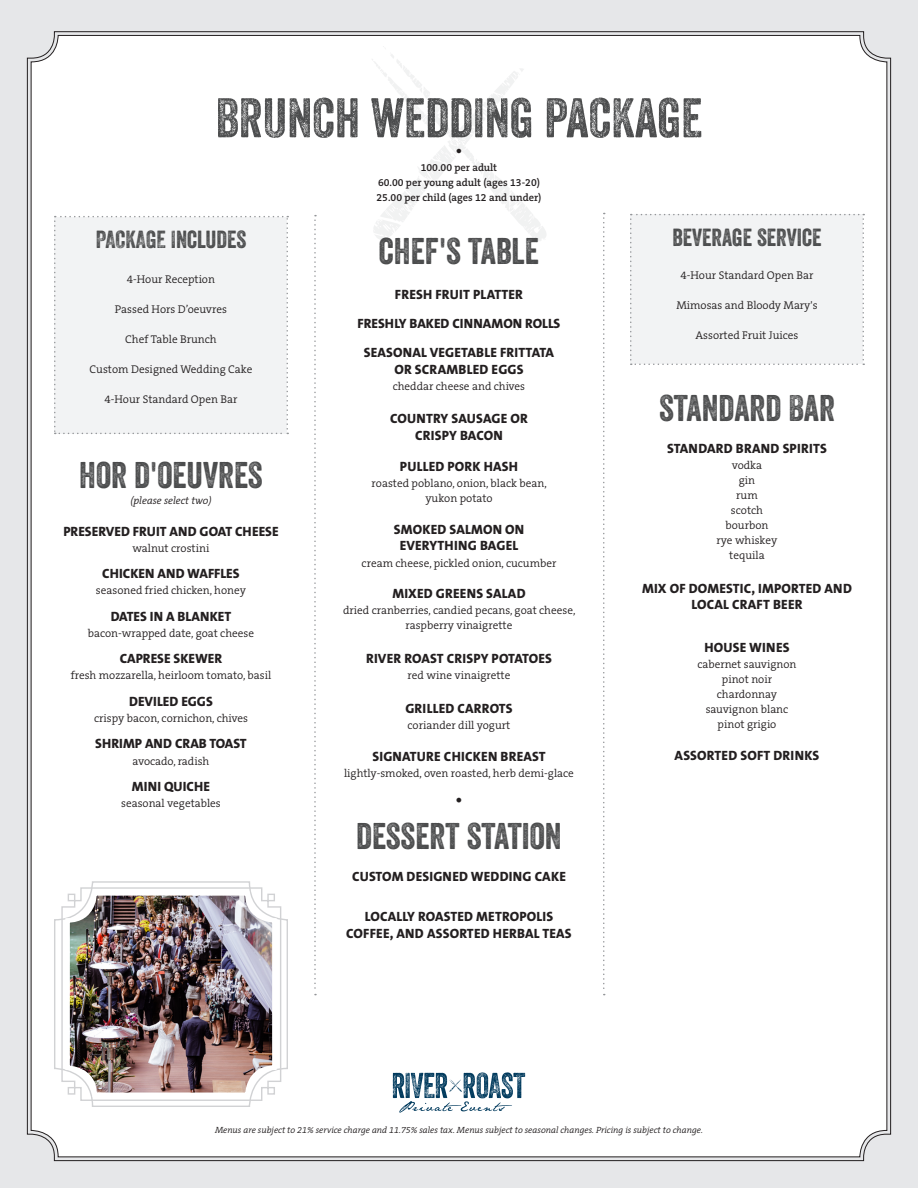
<style>
.page{position:relative;width:918px;height:1188px;background:#e6e7e9}
.page>*{position:absolute;margin:0;border:0;box-sizing:border-box;transform-origin:0 0}
.Item_Name{font:54px "Veneer Three";color:#4b4c4d}
.Paragraph_Style_1{font:36px "Veneer Two";color:#4b4c4d}
.Item_Name-2{font:36px "Veneer Two";color:#4b4c4d}
.Roast_Names{font:24px "Veneer Two";color:#4b4c4d}
.t1{font:18px "Minion Pro";color:#231f20}
.Paragraph_Style_2{font:800 13.5px/16.5px "The Sans B W8";letter-spacing:.015em;color:#231f20;text-align:center}
.Item_Name-3{font:800 13.5px/16.5px "The Sans B W8";letter-spacing:.005em;color:#231f20;text-align:center}
.Paragraph_Style_1-2{font:300 11.25px/15px "The Serif B W4";color:#231f20;text-align:center}
.ingredients{font:300 11.25px "The Serif B W4";color:#231f20}
.t2{font:600 10.5px "The Serif B W6";color:#231f20}
.t3{font:italic 300 10.5px "The Serif B W4";color:#231f20}
.t4{font:italic 300 9px "The Serif B W4";color:#231f20}
</style>
<div class="page">
<div style="left:30px;top:35px;width:858px;height:1123px;background:#fff"></div>
<svg style="left:393px;top:1072px;width:132px;height:41px;background:#a9bdc8"></svg>
<svg style="left:369px;top:45px;width:180px;height:198px;background:#fdfdfd"></svg>
<div style="left:54px;top:216px;width:234px;height:218px;background:#f2f3f4"></div>
<div style="left:630px;top:214px;width:234px;height:151px;background:#f2f3f4"></div>
<svg style="left:314px;top:215px;width:2px;height:780px"></svg>
<svg style="left:603px;top:213px;width:2px;height:782px"></svg>
<svg style="left:61px;top:887px;width:221px;height:215px"></svg>
<div style="left:54px;top:881px;width:234px;height:226px;border:1px solid #d1d2d4;border-radius:38px"></div>
<img style="left:68px;top:893px;width:206px;height:202px">
<div style="left:65px;top:891px;width:212px;height:206px;border:4px solid #fff;border-radius:27px"></div>
<p class="Item_Name" style="left:216px;top:85px;width:488px">BRUNCH WEDDING PACKAGE</p>
<p class="Item_Name-3" style="left:456px;top:142px;width:7px">•</p>
<p class="t2" style="left:421px;top:160px;width:78px">100.00 per adult</p>
<p class="t2" style="left:378px;top:175px;width:163px">60.00 per young adult (ages 13-20)</p>
<p class="t2" style="left:377px;top:190px;width:166px">25.00 per child (ages 12 and under)</p>
<p class="Roast_Names" style="left:96px;top:225px;width:152px">PACKAGE INCLUDES</p>
<p class="Paragraph_Style_1-2" style="left:127px;top:271px;width:90px">4-Hour Reception</p>
<p class="Paragraph_Style_1-2" style="left:115px;top:301px;width:114px">Passed Hors D’oeuvres</p>
<p class="Paragraph_Style_1-2" style="left:125px;top:331px;width:93px">Chef Table Brunch</p>
<p class="Paragraph_Style_1-2" style="left:90px;top:361px;width:164px">Custom Designed Wedding Cake</p>
<p class="Paragraph_Style_1-2" style="left:105px;top:391px;width:134px">4-Hour Standard Open Bar</p>
<p class="Item_Name-2" style="left:79px;top:453px;width:185px">HOR D'OEUVRES</p>
<p class="t3" style="left:130px;top:494px;width:83px">(please select two)</p>
<p class="Item_Name-3" style="left:63px;top:523px;width:217px">PRESERVED FRUIT AND GOAT CHEESE</p>
<p class="ingredients" style="left:133px;top:541px;width:78px">walnut crostini</p>
<p class="Item_Name-3" style="left:102px;top:565px;width:139px">CHICKEN AND WAFFLES</p>
<p class="ingredients" style="left:96px;top:583px;width:152px">seasoned fried chicken, honey</p>
<p class="Item_Name-3" style="left:111px;top:608px;width:122px">DATES IN A BLANKET</p>
<p class="ingredients" style="left:88px;top:626px;width:168px">bacon-wrapped date, goat cheese</p>
<p class="Item_Name-3" style="left:120px;top:651px;width:104px">CAPRESE SKEWER</p>
<p class="ingredients" style="left:71px;top:668px;width:202px">fresh mozzarella, heirloom tomato, basil</p>
<p class="Item_Name-3" style="left:129px;top:693px;width:85px">DEVILED EGGS</p>
<p class="ingredients" style="left:94px;top:711px;width:155px">crispy bacon, cornichon, chives</p>
<p class="Item_Name-3" style="left:95px;top:736px;width:153px">SHRIMP AND CRAB TOAST</p>
<p class="ingredients" style="left:133px;top:753px;width:78px">avocado, radish</p>
<p class="Item_Name-3" style="left:132px;top:778px;width:80px">MINI QUICHE</p>
<p class="ingredients" style="left:121px;top:796px;width:101px">seasonal vegetables</p>
<p class="Item_Name-2" style="left:379px;top:229px;width:162px">CHEF'S TABLE</p>
<p class="Paragraph_Style_2" style="left:395px;top:286px;width:130px">FRESH FRUIT PLATTER</p>
<p class="Paragraph_Style_2" style="left:358px;top:316px;width:204px">FRESHLY BAKED CINNAMON ROLLS</p>
<p class="Paragraph_Style_2" style="left:364px;top:345px;width:192px">SEASONAL VEGETABLE FRITTATA<br>OR SCRAMBLED EGGS</p>
<p class="Paragraph_Style_1-2" style="left:393px;top:379px;width:134px">cheddar cheese and chives</p>
<p class="Paragraph_Style_2" style="left:390px;top:410px;width:139px">COUNTRY SAUSAGE OR</p>
<p class="Paragraph_Style_2" style="left:415px;top:427px;width:89px">CRISPY BACON</p>
<p class="Paragraph_Style_2" style="left:400px;top:459px;width:120px">PULLED PORK HASH</p>
<p class="Paragraph_Style_1-2" style="left:372px;top:476px;width:177px">roasted poblano, onion, black bean, yukon potato</p>
<p class="Paragraph_Style_2" style="left:394px;top:521px;width:132px">SMOKED SALMON ON<br>EVERYTHING BAGEL</p>
<p class="Paragraph_Style_1-2" style="left:362px;top:555px;width:196px">cream cheese, pickled onion, cucumber</p>
<p class="Paragraph_Style_2" style="left:392px;top:585px;width:135px">MIXED GREENS SALAD</p>
<p class="Paragraph_Style_1-2" style="left:343px;top:603px;width:234px">dried cranberries, candied pecans, goat cheese, raspberry vinaigrette</p>
<p class="Paragraph_Style_2" style="left:366px;top:650px;width:187px">RIVER ROAST CRISPY POTATOES</p>
<p class="Paragraph_Style_1-2" style="left:408px;top:668px;width:104px">red wine vinaigrette</p>
<p class="Paragraph_Style_2" style="left:405px;top:701px;width:109px">GRILLED CARROTS</p>
<p class="Paragraph_Style_1-2" style="left:408px;top:718px;width:104px">coriander dill yogurt</p>
<p class="Paragraph_Style_2" style="left:372px;top:748px;width:175px">SIGNATURE CHICKEN BREAST</p>
<p class="Paragraph_Style_1-2" style="left:344px;top:766px;width:231px">lightly-smoked, oven roasted, herb demi-glace</p>
<p class="t1" style="left:455px;top:786px;width:9px">•</p>
<p class="Paragraph_Style_1" style="left:356px;top:814px;width:207px">DESSERT STATION</p>
<p class="Paragraph_Style_2" style="left:352px;top:868px;width:215px">CUSTOM DESIGNED WEDDING CAKE</p>
<p class="Paragraph_Style_2" style="left:346px;top:909px;width:227px">LOCALLY ROASTED METROPOLIS<br>COFFEE, AND ASSORTED HERBAL TEAS</p>
<p class="Roast_Names" style="left:672px;top:223px;width:151px">BEVERAGE SERVICE</p>
<p class="Paragraph_Style_1-2" style="left:681px;top:268px;width:134px">4-Hour Standard Open Bar</p>
<p class="Paragraph_Style_1-2" style="left:676px;top:298px;width:143px">Mimosas and Bloody Mary's</p>
<p class="Paragraph_Style_1-2" style="left:695px;top:328px;width:105px">Assorted Fruit Juices</p>
<p class="Paragraph_Style_1" style="left:659px;top:386px;width:177px">STANDARD BAR</p>
<p class="Item_Name-3" style="left:667px;top:440px;width:161px">STANDARD BRAND SPIRITS</p>
<p class="Paragraph_Style_1-2" style="left:732px;top:458px;width:32px">vodka</p>
<p class="Paragraph_Style_1-2" style="left:739px;top:473px;width:18px">gin</p>
<p class="Paragraph_Style_1-2" style="left:736px;top:488px;width:23px">rum</p>
<p class="Paragraph_Style_1-2" style="left:731px;top:503px;width:34px">scotch</p>
<p class="Paragraph_Style_1-2" style="left:726px;top:518px;width:44px">bourbon</p>
<p class="Paragraph_Style_1-2" style="left:717px;top:533px;width:62px">rye whiskey</p>
<p class="Paragraph_Style_1-2" style="left:729px;top:548px;width:37px">tequila</p>
<p class="Item_Name-3" style="left:642px;top:580px;width:211px">MIX OF DOMESTIC, IMPORTED AND<br>LOCAL CRAFT BEER</p>
<p class="Item_Name-3" style="left:704px;top:639px;width:87px">HOUSE WINES</p>
<p class="Paragraph_Style_1-2" style="left:697px;top:657px;width:101px">cabernet sauvignon pinot noir chardonnay sauvignon blanc pinot grigio</p>
<p class="Item_Name-3" style="left:675px;top:747px;width:146px">ASSORTED SOFT DRINKS</p>
<p class="t4" style="left:215px;top:1124px;width:489px">Menus are subject to 21% service charge and 11.75% sales tax. Menus subject to seasonal changes. Pricing is subject to change.</p>
</div>
